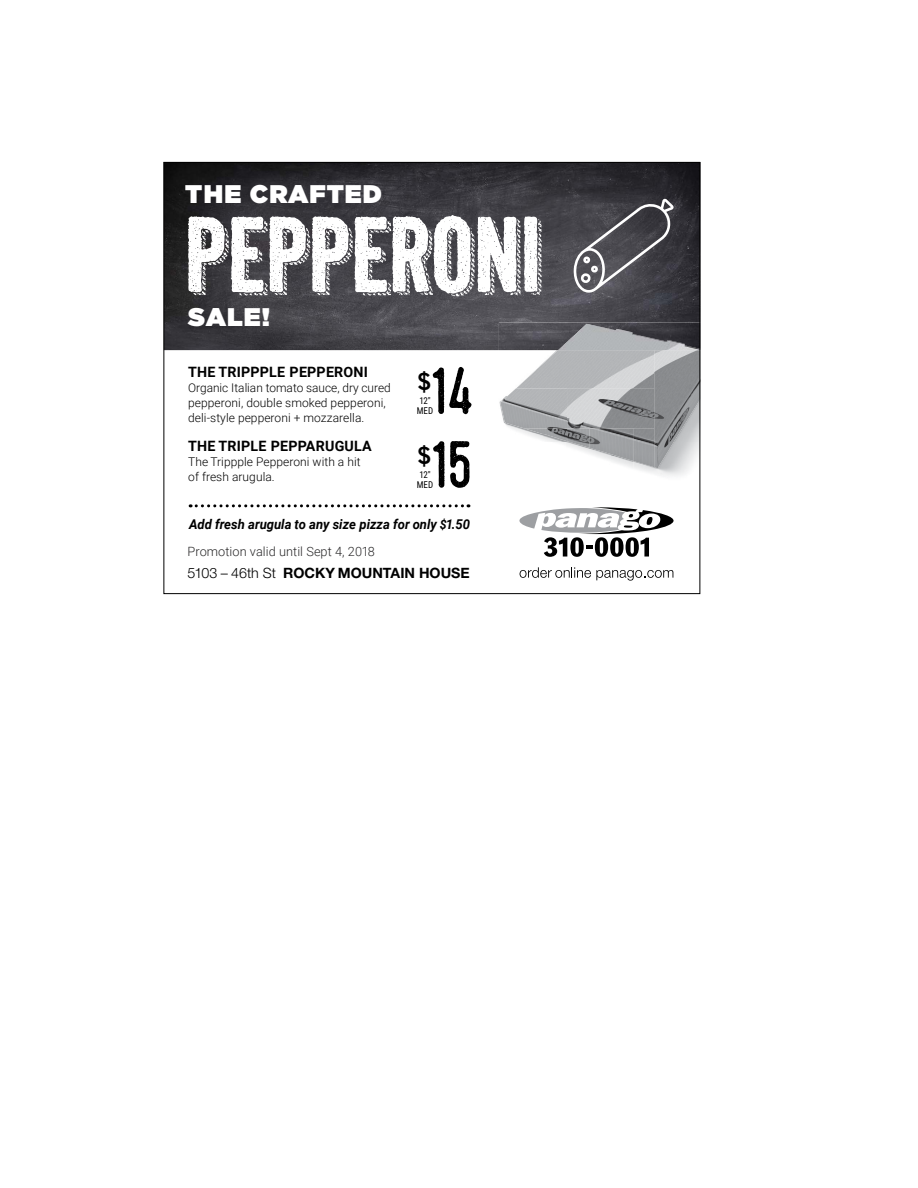
<style>
.page{position:relative;width:918px;height:1188px;background:#fff}
.page>*{position:absolute;margin:0;border:0;box-sizing:border-box;transform-origin:0 0}
.t1{font:96px "Kraft Nine";letter-spacing:.02em;color:#fff}
.t2{font:65.85px "Hamurz Free Version";color:#000;scale:.95 1}
.t3{font:900 25.5px "Gotham HTF";letter-spacing:.04em;color:#fff}
.t4{font:700 24px "Trade Gothic";color:#000}
.t5{font:700 14.25px "Roboto";letter-spacing:.015em;color:#000}
.t6{font:700 14.25px "Helvetica Neue LT Std";color:#000}
.t7{font:italic 700 13.5px "Roboto";color:#000}
.t8{font:300 12.75px "Roboto";letter-spacing:.005em;color:#292829}
.t9{font:300 12px/15px "Roboto";letter-spacing:.005em;color:#000}
.t10{font:9.3px/9.8px "Roboto Condensed";letter-spacing:.01em;color:#000;scale:.95 1}
.s1{font-size:12.75px}
.s2{font-weight:300}
</style>
<div class="page">
<img style="left:166px;top:164px;width:532px;height:186px">
<img style="left:499px;top:350px;width:49px;height:39px">
<img style="left:499px;top:402px;width:71px;height:43px">
<img style="left:667px;top:442px;width:7px;height:14px">
<img style="left:566px;top:442px;width:45px;height:19px">
<img style="left:691px;top:400px;width:7px;height:14px">
<img style="left:611px;top:454px;width:22px;height:14px">
<img style="left:499px;top:322px;width:102px;height:28px">
<img style="left:517px;top:350px;width:117px;height:38px">
<img style="left:654px;top:350px;width:13px;height:118px">
<img style="left:516px;top:389px;width:138px;height:40px">
<img style="left:525px;top:428px;width:109px;height:13px">
<img style="left:500px;top:389px;width:16px;height:34px">
<img style="left:589px;top:429px;width:32px;height:28px">
<img style="left:558px;top:324px;width:140px;height:26px">
<svg style="left:520px;top:567px;width:153px;height:14px"></svg>
<svg style="left:519px;top:507px;width:155px;height:50px"></svg>
<svg style="left:573px;top:199px;width:101px;height:94px;background:#59585e"></svg>
<svg style="left:190px;top:504px;width:279px;height:3px"></svg>
<h3 class="t3" style="left:185px;top:179px;width:198px">THE CRAFTED</h3>
<h1 class="t1" style="left:188px;top:197px;width:355px">PEPPERONI</h1>
<h3 class="t3" style="left:188px;top:302px;width:83px">SALE!</h3>
<h2 class="t2" style="left:433px;top:354px;width:48px">14</h2>
<p class="t5" style="left:188px;top:362px;width:181px">THE TRIPPPLE PEPPERONI</p>
<p class="t9" style="left:188px;top:380px;width:204px">Organic Italian tomato sauce, dry cured pepperoni, double smoked pepperoni, deli-style pepperoni + mozzarella.</p>
<p class="t5" style="left:188px;top:436px;width:185px">THE TRIPLE PEPPARUGULA</p>
<p class="t9" style="left:188px;top:454px;width:174px">The Trippple Pepperoni with a hit of fresh arugula.</p>
<h3 class="t4" style="left:418px;top:367px;width:15px">$</h3>
<p class="t10" style="left:417px;top:406px;width:19px">MED</p>
<p class="t10" style="left:419px;top:396px;width:13px">12"</p>
<h3 class="t4" style="left:418px;top:440px;width:15px">$</h3>
<h2 class="t2" style="left:433px;top:427px;width:46px">15</h2>
<p class="t7" style="left:189px;top:514px;width:282px">Add fresh arugula to any size pizza for only <span class="s1">$</span>1.50</p>
<p class="t10" style="left:417px;top:469px;width:19px">12"<br>MED</p>
<p class="t8" style="left:188px;top:542px;width:189px">Promotion valid until Sept 4, 2018</p>
<p class="t6" style="left:188px;top:564px;width:284px"><span class="s2">5103 – 46th St</span> ROCKY MOUNTAIN HOUSE</p>
</div>
